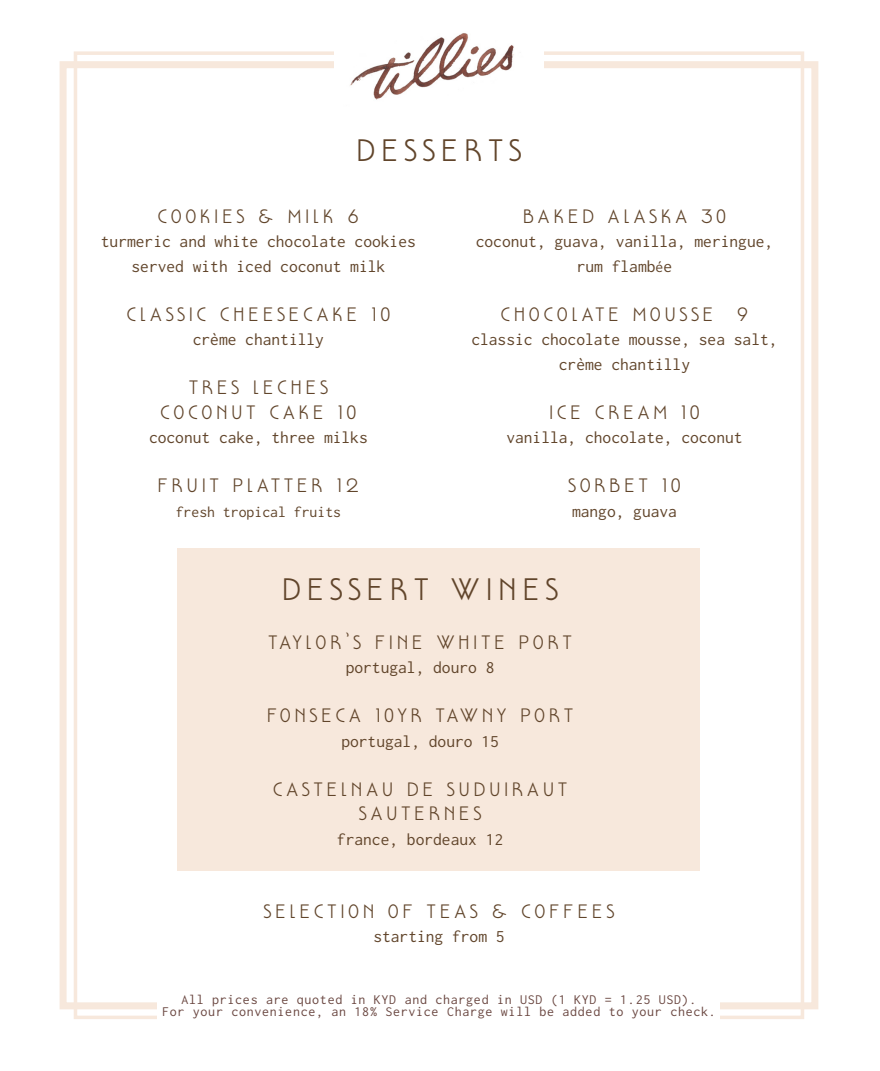
<style>
.page{position:relative;width:880px;height:1071px;background:#fff}
.page>*{position:absolute;margin:0;border:0;box-sizing:border-box;transform-origin:0 0}
.t1{font:28px "Mouron";letter-spacing:.2em;color:#61452b}
.t2{font:17.5px/24.5px "Inconsolata";color:#61452b;text-align:center}
.t3{font:17.5px/24.5px "Mouron";letter-spacing:.2em;color:#61452b;text-align:center}
.t4{font:15.75px "Inconsolata";color:#61452b}
.t5{font:14px/12.2px "Inconsolata";letter-spacing:.05em;color:#6b4842;text-align:center}
.s1{font-size:15.75px}
</style>
<div class="page">
<div style="left:60px;top:61px;width:758px;height:948px;border:7px solid #f7e8dc"></div>
<img style="left:335px;top:33px;width:208px;height:67px">
<div style="left:158px;top:992px;width:562px;height:29px;background:#fff"></div>
<div style="left:178px;top:548px;width:522px;height:322px;background:#f7e8dc"></div>
<h1 class="t1" style="left:356px;top:133px;width:167px">DESSERTS</h1>
<p class="t3" style="left:158px;top:204px;width:203px">COOKIES &amp; MILK 6</p>
<p class="t2" style="left:101px;top:229px;width:316px">turmeric and white chocolate cookies served with iced coconut milk</p>
<p class="t3" style="left:127px;top:302px;width:265px">CLASSIC CHEESECAKE 10</p>
<p class="t2" style="left:193px;top:327px;width:133px">crème chantilly</p>
<p class="t3" style="left:160px;top:375px;width:198px">TRES LECHES<br>COCONUT CAKE 10</p>
<p class="t2" style="left:149px;top:425px;width:220px">coconut cake, three milks</p>
<p class="t3" style="left:157px;top:473px;width:204px">FRUIT PLATTER 12</p>
<p class="t4" style="left:176px;top:503px;width:167px">fresh tropical fruits</p>
<p class="t3" style="left:523px;top:204px;width:205px">BAKED ALASKA 30</p>
<p class="t2" style="left:476px;top:229px;width:299px">coconut, guava, vanilla, meringue, rum flamb<span class="s1">é</span>e</p>
<p class="t3" style="left:501px;top:302px;width:214px">CHOCOLATE MOUSSE</p>
<p class="t3" style="left:737px;top:302px;width:13px">9</p>
<p class="t2" style="left:471px;top:327px;width:308px">classic chocolate mousse, sea salt, crème chantilly</p>
<p class="t3" style="left:549px;top:400px;width:152px">ICE CREAM 10</p>
<p class="t2" style="left:506px;top:425px;width:238px">vanilla, chocolate, coconut</p>
<p class="t3" style="left:568px;top:473px;width:114px">SORBET 10</p>
<p class="t2" style="left:572px;top:499px;width:106px">mango, guava</p>
<h1 class="t1" style="left:282px;top:571px;width:278px">DESSERT WINES</h1>
<p class="t3" style="left:268px;top:629px;width:305px">TAYLOR’S FINE WHITE PORT</p>
<p class="t2" style="left:346px;top:655px;width:150px">portugal, douro 8</p>
<p class="t3" style="left:267px;top:703px;width:308px">FONSECA 10YR TAWNY PORT</p>
<p class="t2" style="left:341px;top:728px;width:159px">portugal, douro 15</p>
<p class="t3" style="left:273px;top:776px;width:296px">CASTELNAU DE SUDUIRAUT<br>SAUTERNES</p>
<p class="t2" style="left:337px;top:826px;width:168px">france, bordeaux 12</p>
<p class="t3" style="left:264px;top:899px;width:352px">SELECTION OF TEAS &amp; COFFEES</p>
<p class="t2" style="left:373px;top:924px;width:133px">starting from 5</p>
<p class="t5" style="left:162px;top:992px;width:555px">All prices are quoted in KYD and charged in USD (1 KYD = 1.25 USD).<br>For your convenience, an 18% Service Charge will be added to your check.</p>
</div>
